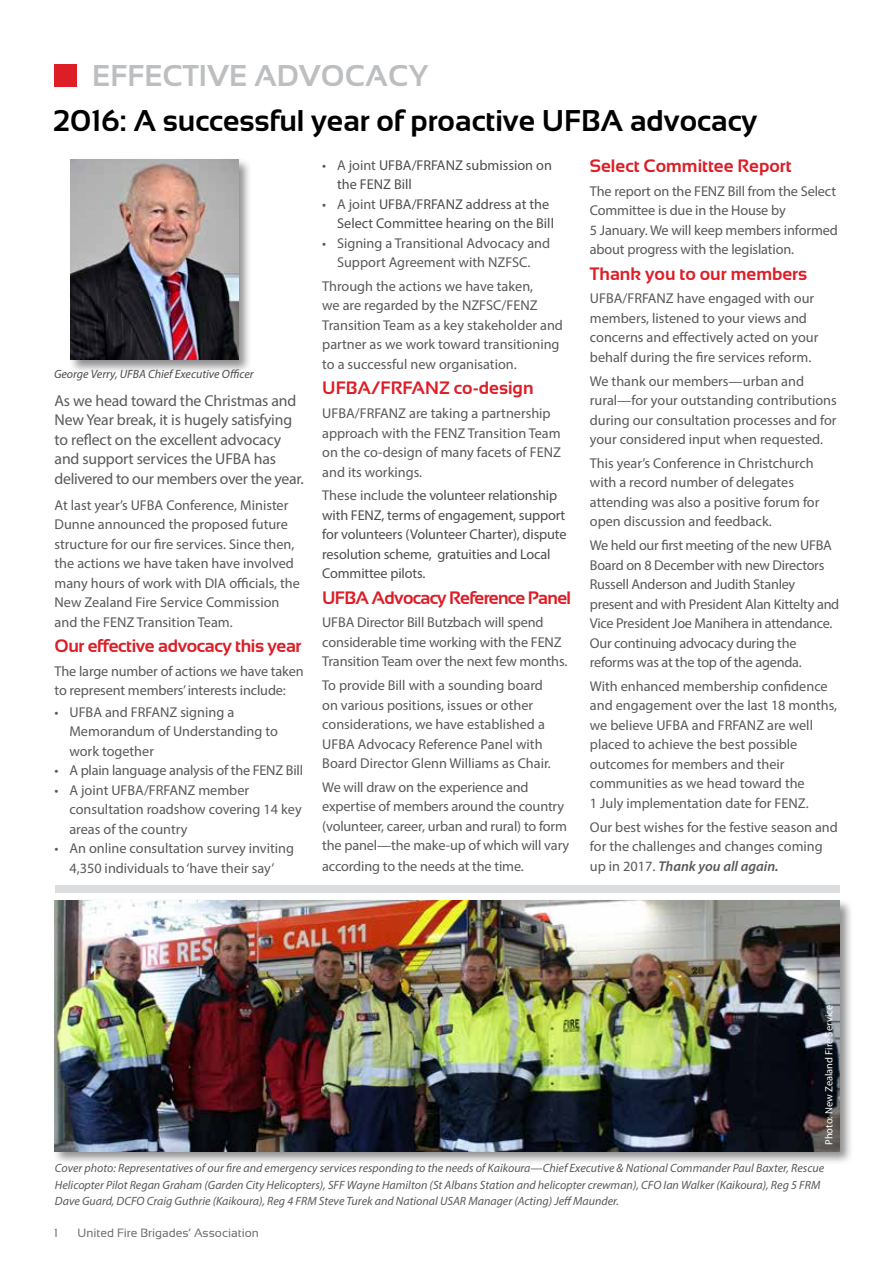
<style>
.page{position:relative;width:893px;height:1263px;background:#fff}
.page>*{position:absolute;margin:0;border:0;box-sizing:border-box;transform-origin:0 0}
.t1{font:700 30px "Sansation";color:#000}
.t2{font:700 30px "Sansation";color:#bcbec0}
.t3{font:700 18px "Sansation";color:#dd1e27}
.t4{font:700 18px "Sansation";letter-spacing:-.02em;color:#dd1e27}
.t5{font:700 18px "Sansation";letter-spacing:-.04em;color:#dd1e27}
.t6{font:15.75px/19.5px "Myriad Pro";letter-spacing:-.01em;color:#58595b}
.t7{font:14.25px/19.5px "Myriad Pro";color:#58595b}
.t8{font:14.25px/19.5px "Myriad Pro";letter-spacing:-.01em;color:#4d4d4f}
.t9{font:14.25px/19.5px "Myriad Pro";letter-spacing:-.02em;color:#58595b}
.t10{font:italic 12px/16.5px "Myriad Pro";color:#58595b}
.t11{font:italic 12px "Myriad Pro";color:#4d4d4f}
.t12{font:12px "Sansation";color:#6d6e71}
.t13{font:10.5px "Myriad Pro";color:#fff}
.s1{color:#58595b}
.s2{font-weight:600;font-style:italic}
</style>
<div class="page">
<div style="left:54px;top:64px;width:22px;height:22px;background:#dd1e27"></div>
<div style="left:68px;top:157px;width:184px;height:217px;background:#000;opacity:.44"></div>
<img style="left:71px;top:159px;width:167px;height:201px">
<div style="left:53px;top:898px;width:801px;height:267px;background:#000;opacity:.44"></div>
<img style="left:55px;top:900px;width:785px;height:251px">
<div style="left:55px;top:885px;width:784px;height:8px;background:#dcddde"></div>
<h1 class="t2" style="left:92px;top:59px;width:337px">EFFECTIVE ADVOCACY</h1>
<h1 class="t1" style="left:53px;top:104px;width:706px">2016: A successful year of proactive UFBA advocacy</h1>
<p class="t11" style="left:54px;top:367px;width:201px">George Verry, UFBA Chief Executive Officer</p>
<p class="t6" style="left:55px;top:391px;width:251px">As we head toward the Christmas and New Year break, it is hugely satisfying to reflect on the excellent advocacy and support services the UFBA has delivered to our members over the year.</p>
<p class="t7" style="left:55px;top:495px;width:247px">At last year’s UFBA Conference, Minister Dunne announced the proposed future structure for our fire services. Since then, the actions we have taken have involved many hours of work with DIA officials, the New Zealand Fire Service Commission and the FENZ Transition Team.</p>
<p class="t4" style="left:55px;top:636px;width:248px">Our effective advocacy this year</p>
<p class="t7" style="left:55px;top:661px;width:251px">The large number of actions we have taken to represent members’ interests include:</p>
<p class="t7" style="left:69px;top:702px;width:210px;text-indent:-15px">• UFBA and FRFANZ signing a<br>Memorandum of Understanding to work together</p>
<p class="t7" style="left:55px;top:761px;width:250px">• A plain language analysis of the FENZ Bill</p>
<p class="t7" style="left:69px;top:780px;width:234px;text-indent:-15px">• A joint UFBA/FRFANZ member consultation roadshow covering 14 key areas of the country</p>
<p class="t7" style="left:55px;top:839px;width:241px;text-align:center">• An online consultation survey inviting<br>4,350 individuals to ‘have their say’</p>
<p class="t8" style="left:337px;top:155px;width:216px;text-indent:-15px"><span class="s1">• A joint</span> UFBA/FRFANZ submission on the FENZ Bill</p>
<p class="t8" style="left:337px;top:194px;width:218px;text-indent:-15px"><span class="s1">• A joint</span> UFBA/FRFANZ address at the<br>Select Committee hearing on the Bill</p>
<p class="t7" style="left:322px;top:233px;width:229px;text-align:center">• Signing a Transitional Advocacy and<br>Support Agreement with NZFSC.</p>
<p class="t7" style="left:322px;top:276px;width:242px">Through the actions we have taken,<br>we are regarded by the NZFSC/FENZ Transition Team as a key stakeholder and partner as we work toward transitioning to a successful new organisation.</p>
<p class="t3" style="left:322px;top:378px;width:213px">UFBA/FRFANZ co-design</p>
<p class="t7" style="left:322px;top:403px;width:240px">UFBA/FRFANZ are taking a partnership approach with the FENZ Transition Team on the co-design of many facets of FENZ and its workings.</p>
<p class="t8" style="left:322px;top:486px;width:246px"><span class="s1">These include</span> the volunteer relationship with FENZ, terms of engagement, support for volunteers (Volunteer Charter), dispute resolution scheme, gratuities and Local Committee pilots.</p>
<p class="t5" style="left:322px;top:587px;width:250px">UFBA Advocacy Reference Panel</p>
<p class="t7" style="left:322px;top:613px;width:247px">UFBA Director Bill Butzbach will spend considerable time working with the FENZ<br>Transition Team over the next few months.</p>
<p class="t7" style="left:322px;top:675px;width:230px">To provide Bill with a sounding board on various positions, issues or other considerations, we have established a UFBA Advocacy Reference Panel with Board Director Glenn Williams as Chair.</p>
<p class="t7" style="left:322px;top:777px;width:248px">We will draw on the experience and expertise of members around the country (volunteer, career, urban and rural) to form the panel—the make-up of which will vary</p>
<p class="t7" style="left:322px;top:857px;width:203px">according to the needs at the time.</p>
<p class="t3" style="left:590px;top:156px;width:203px">Select Committee Report</p>
<p class="t7" style="left:590px;top:181px;width:249px">The report on the FENZ Bill from the Select Committee is due in the House by<br>5 January. We will keep members informed about progress with the legislation.</p>
<p class="t3" style="left:590px;top:263px;width:219px">Thank you to our members</p>
<p class="t7" style="left:590px;top:289px;width:230px">UFBA/FRFANZ have engaged with our members, listened to your views and concerns and effectively acted on your behalf during the fire services reform.</p>
<p class="t7" style="left:590px;top:371px;width:248px">We thank our members—urban and rural—for your outstanding contributions during our consultation processes and for your considered input when requested.</p>
<p class="t7" style="left:590px;top:453px;width:231px">This year’s Conference in Christchurch with a record number of delegates attending was also a positive forum for open discussion and feedback.</p>
<p class="t9" style="left:590px;top:535px;width:251px">We held our first meeting of the new UFBA Board on 8 December with new Directors Russell Anderson and Judith Stanley present and with President Alan Kittelty and Vice President Joe Manihera in attendance.<br>Our continuing advocacy during the reforms was at the top of the agenda.</p>
<p class="t7" style="left:590px;top:676px;width:249px">With enhanced membership confidence and engagement over the last 18 months, we believe UFBA and FRFANZ are well placed to achieve the best possible outcomes for members and their communities as we head toward the<br>1 July implementation date for FENZ.</p>
<p class="t7" style="left:590px;top:817px;width:250px">Our best wishes for the festive season and for the challenges and changes coming up in 2017. <span class="s2">Thank you all again.</span></p>
<p class="t13" style="left:823px;top:1145px;width:142px;rotate:-90deg">Photo: New Zealand Fire Service</p>
<p class="t10" style="left:55px;top:1160px;width:771px">Cover photo: Representatives of our fire and emergency services responding to the needs of Kaikoura—Chief Executive &amp; National Commander Paul Baxter, Rescue<br>Helicopter Pilot Regan Graham (Garden City Helicopters), SFF Wayne Hamilton (St Albans Station and helicopter crewman), CFO Ian Walker (Kaikoura), Reg 5 FRM<br>Dave Guard, DCFO Craig Guthrie (Kaikoura), Reg 4 FRM Steve Turek and National USAR Manager (Acting) Jeff Maunder.</p>
<p class="t12" style="left:54px;top:1226px;width:5px">1</p>
<p class="t12" style="left:78px;top:1226px;width:183px">United Fire Brigades’ Association</p>
</div>
